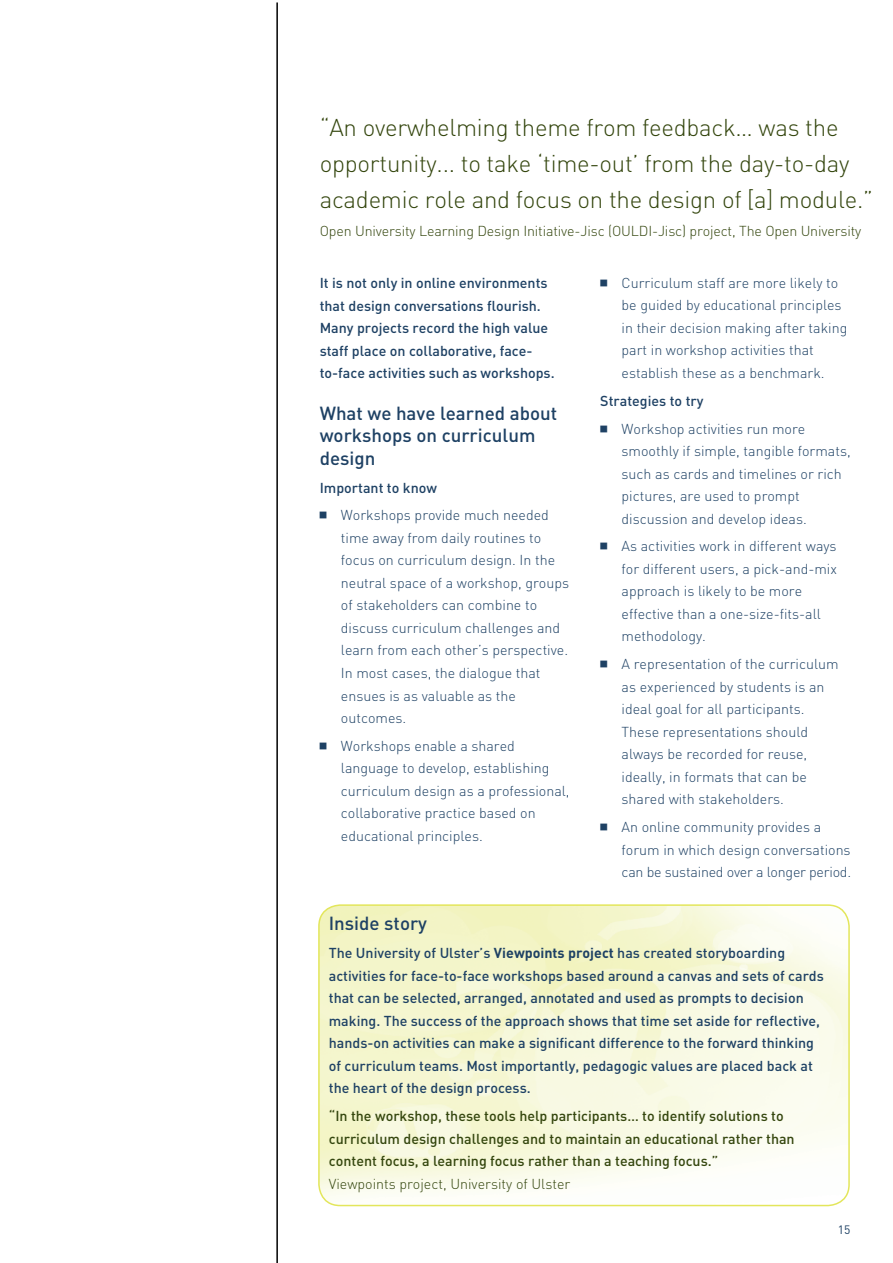
<style>
.page{position:relative;width:893px;height:1263px;background:#fff}
.page>*{position:absolute;margin:0;border:0;box-sizing:border-box;transform-origin:0 0}
.t1{font:300 24px/36px "JISC";letter-spacing:-.01em;color:#34460e}
.t2{font:500 18.75px/22.5px "JISC";color:#1e4164}
.t3{font:300 14.25px/22.5px "JISC";color:#1e4164}
.t4{font:500 14.25px/22.5px "JISC";color:#1e4164}
.t5{font:500 14.25px/22.5px "JISC";color:#34460e}
.t6{font:300 14.25px "JISC";letter-spacing:-.01em;color:#34460e}
.t7{font:12px "JISC";color:#1e4164}
.s1{font-weight:700}
</style>
<div class="page">
<hr style="left:276px;top:2px;width:2px;height:1261px;background:#000">
<img style="left:321px;top:907px;width:528px;height:298px">
<div style="left:318px;top:904px;width:532px;height:302px;border:2px solid #e3e65b;border-radius:21px"></div>
<h1 class="t1" style="left:320px;top:109px;width:555px">“An overwhelming theme from feedback… was the opportunity... to take ‘time-out’ from the day-to-day academic role and focus on the design of [a] module.”</h1>
<p class="t6" style="left:320px;top:222px;width:543px">Open University Learning Design Initiative-Jisc (OULDI-Jisc) project, The Open University</p>
<p class="t4" style="left:320px;top:271px;width:237px">It is not only in online environments that design conversations flourish.<br>Many projects record the high value staff place on collaborative, face&shy;to-face activities such as workshops.</p>
<h2 class="t2" style="left:320px;top:401px;width:239px">What we have learned about workshops on curriculum design</h2>
<p class="t4" style="left:320px;top:476px;width:119px">Important to know</p>
<p class="t3" style="left:341px;top:504px;width:230px">Workshops provide much needed time away from daily routines to focus on curriculum design. In the neutral space of a workshop, groups of stakeholders can combine to discuss curriculum challenges and learn from each other’s perspective.<br>In most cases, the dialogue that ensues is as valuable as the outcomes.</p>
<p class="t3" style="left:341px;top:734px;width:230px">Workshops enable a shared language to develop, establishing curriculum design as a professional, collaborative practice based on educational principles.</p>
<p class="t3" style="left:622px;top:271px;width:227px">Curriculum staff are more likely to be guided by educational principles in their decision making after taking part in workshop activities that establish these as a benchmark.</p>
<p class="t4" style="left:600px;top:389px;width:105px">Strategies to try</p>
<p class="t3" style="left:622px;top:417px;width:231px">Workshop activities run more smoothly if simple, tangible formats, such as cards and timelines or rich pictures, are used to prompt discussion and develop ideas.</p>
<p class="t3" style="left:622px;top:535px;width:217px">As activities work in different ways for different users, a pick-and-mix approach is likely to be more effective than a one-size-fits-all methodology.</p>
<p class="t3" style="left:622px;top:653px;width:219px">A representation of the curriculum as experienced by students is an ideal goal for all participants.<br>These representations should always be recorded for reuse, ideally, in formats that can be shared with stakeholders.</p>
<p class="t3" style="left:622px;top:815px;width:231px">An online community provides a forum in which design conversations can be sustained over a longer period.</p>
<h2 class="t2" style="left:329px;top:912px;width:100px">Inside story</h2>
<p class="t4" style="left:329px;top:941px;width:497px">The University of Ulster’s <span class="s1">Viewpoints project</span> has created storyboarding activities for face-to-face workshops based around a canvas and sets of cards that can be selected, arranged, annotated and used as prompts to decision making. The success of the approach shows that time set aside for reflective, hands-on activities can make a significant difference to the forward thinking of curriculum teams. Most importantly, pedagogic values are placed back at the heart of the design process.</p>
<p class="t5" style="left:329px;top:1104px;width:467px">“In the workshop, these tools help participants… to identify solutions to curriculum design challenges and to maintain an educational rather than content focus, a learning focus rather than a teaching focus.”</p>
<p class="t6" style="left:329px;top:1175px;width:243px">Viewpoints project, University of Ulster</p>
<p class="t7" style="left:838px;top:1223px;width:14px">15</p>
</div>
